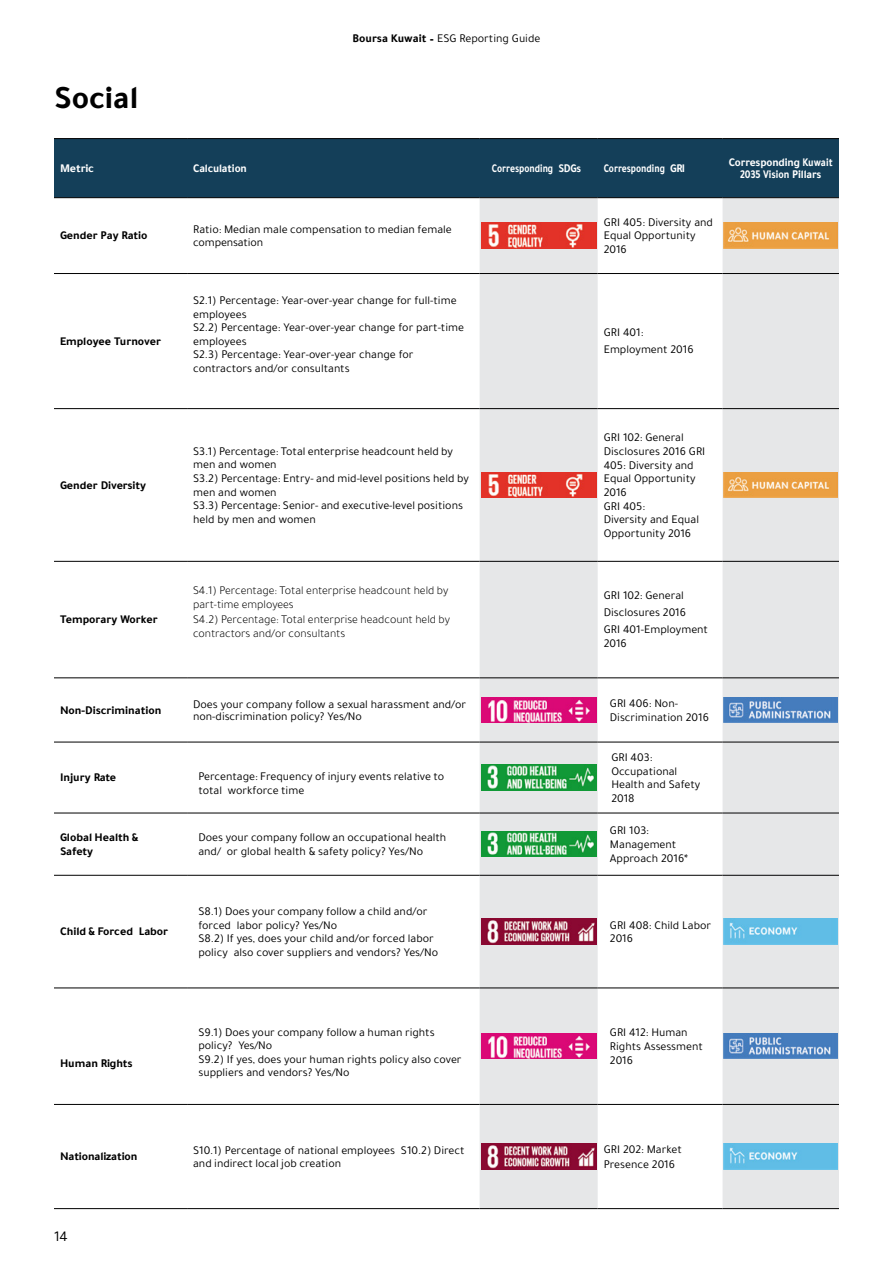
<style>
.page{position:relative;width:893px;height:1263px;background:#fff}
.page>*{position:absolute;margin:0;border:0;box-sizing:border-box;transform-origin:0 0}
.t1{font:700 33px "Tajawal";color:#000}
.t2{font:15px "Tajawal";color:#000}
.t3{font:12px/13.5px "Tajawal";color:#000}
.t4{font:700 12px/13.2px "Tajawal";color:#000}
.t5{font:300 12px/13.5px "Tajawal";color:#000}
.t6{font:700 12px/12.5px "Tajawal";letter-spacing:-.01em;color:#fff;text-align:center;scale:.95 1}
.t7{font:700 12px "Tajawal";letter-spacing:-.01em;color:#fff;scale:.8 1}
.t8{font:700 12px "Tajawal";letter-spacing:-.01em;color:#fff}
.s1{font-weight:700}
</style>
<div class="page">
<div style="left:54px;top:139px;width:785px;height:58px;background:#143f59"></div>
<svg style="left:480px;top:198px;width:359px;height:1010px;fill:#e6e7e8"></svg>
<hr style="left:54px;top:138px;width:133px;height:1px;background:#000">
<hr style="left:187px;top:138px;width:293px;height:1px;background:#000">
<hr style="left:480px;top:138px;width:118px;height:1px;background:#000">
<hr style="left:598px;top:138px;width:125px;height:1px;background:#000">
<hr style="left:723px;top:138px;width:116px;height:1px;background:#000">
<hr style="left:54px;top:197px;width:133px;height:1px;background:#000">
<hr style="left:187px;top:197px;width:293px;height:1px;background:#000">
<hr style="left:480px;top:197px;width:118px;height:1px;background:#000">
<hr style="left:598px;top:197px;width:125px;height:1px;background:#000">
<hr style="left:723px;top:197px;width:116px;height:1px;background:#000">
<hr style="left:54px;top:273px;width:133px;height:1px;background:#000">
<hr style="left:187px;top:273px;width:293px;height:1px;background:#000">
<hr style="left:480px;top:273px;width:118px;height:1px;background:#000">
<hr style="left:598px;top:273px;width:125px;height:1px;background:#000">
<hr style="left:723px;top:273px;width:116px;height:1px;background:#000">
<hr style="left:54px;top:408px;width:133px;height:1px;background:#000">
<hr style="left:187px;top:408px;width:293px;height:1px;background:#000">
<hr style="left:480px;top:408px;width:118px;height:1px;background:#000">
<hr style="left:598px;top:408px;width:125px;height:1px;background:#000">
<hr style="left:723px;top:408px;width:116px;height:1px;background:#000">
<hr style="left:54px;top:561px;width:133px;height:1px;background:#000">
<hr style="left:187px;top:561px;width:293px;height:1px;background:#000">
<hr style="left:480px;top:561px;width:118px;height:1px;background:#000">
<hr style="left:598px;top:561px;width:125px;height:1px;background:#000">
<hr style="left:723px;top:561px;width:116px;height:1px;background:#000">
<hr style="left:54px;top:677px;width:133px;height:1px;background:#000">
<hr style="left:187px;top:677px;width:293px;height:1px;background:#000">
<hr style="left:480px;top:677px;width:118px;height:1px;background:#000">
<hr style="left:598px;top:677px;width:125px;height:1px;background:#000">
<hr style="left:723px;top:677px;width:116px;height:1px;background:#000">
<hr style="left:54px;top:742px;width:133px;height:1px;background:#000">
<hr style="left:187px;top:742px;width:293px;height:1px;background:#000">
<hr style="left:480px;top:742px;width:118px;height:1px;background:#000">
<hr style="left:598px;top:742px;width:125px;height:1px;background:#000">
<hr style="left:723px;top:742px;width:116px;height:1px;background:#000">
<hr style="left:54px;top:813px;width:133px;height:1px;background:#000">
<hr style="left:187px;top:813px;width:293px;height:1px;background:#000">
<hr style="left:480px;top:813px;width:118px;height:1px;background:#000">
<hr style="left:598px;top:813px;width:125px;height:1px;background:#000">
<hr style="left:723px;top:813px;width:116px;height:1px;background:#000">
<hr style="left:54px;top:875px;width:133px;height:1px;background:#000">
<hr style="left:187px;top:875px;width:293px;height:1px;background:#000">
<hr style="left:480px;top:875px;width:118px;height:1px;background:#000">
<hr style="left:598px;top:875px;width:125px;height:1px;background:#000">
<hr style="left:723px;top:875px;width:116px;height:1px;background:#000">
<hr style="left:54px;top:987px;width:133px;height:1px;background:#000">
<hr style="left:187px;top:987px;width:293px;height:1px;background:#000">
<hr style="left:480px;top:987px;width:118px;height:1px;background:#000">
<hr style="left:598px;top:987px;width:125px;height:1px;background:#000">
<hr style="left:723px;top:987px;width:116px;height:1px;background:#000">
<hr style="left:54px;top:1104px;width:133px;height:1px;background:#000">
<hr style="left:187px;top:1104px;width:293px;height:1px;background:#000">
<hr style="left:480px;top:1104px;width:118px;height:1px;background:#000">
<hr style="left:598px;top:1104px;width:125px;height:1px;background:#000">
<hr style="left:723px;top:1104px;width:116px;height:1px;background:#000">
<hr style="left:54px;top:1208px;width:133px;height:1px;background:#000">
<hr style="left:187px;top:1208px;width:293px;height:1px;background:#000">
<hr style="left:480px;top:1208px;width:118px;height:1px;background:#000">
<hr style="left:598px;top:1208px;width:125px;height:1px;background:#000">
<hr style="left:723px;top:1208px;width:116px;height:1px;background:#000">
<img style="left:481px;top:223px;width:115px;height:25px">
<img style="left:724px;top:223px;width:114px;height:25px">
<img style="left:481px;top:472px;width:115px;height:26px">
<img style="left:724px;top:472px;width:114px;height:26px">
<img style="left:481px;top:697px;width:115px;height:26px">
<img style="left:724px;top:697px;width:114px;height:26px">
<img style="left:481px;top:765px;width:115px;height:25px">
<img style="left:481px;top:831px;width:115px;height:26px">
<img style="left:481px;top:919px;width:115px;height:25px">
<img style="left:724px;top:919px;width:114px;height:25px">
<img style="left:481px;top:1033px;width:115px;height:26px">
<img style="left:724px;top:1033px;width:114px;height:26px">
<img style="left:481px;top:1144px;width:115px;height:25px">
<img style="left:724px;top:1144px;width:114px;height:25px">
<h1 class="t1" style="left:54px;top:73px;width:86px">Social</h1>
<p class="t3" style="left:353px;top:31px;width:189px"><span class="s1">Boursa Kuwait –</span> ESG Reporting Guide</p>
<p class="t8" style="left:60px;top:159px;width:36px">Metric</p>
<p class="t6" style="left:193px;top:162px;width:58px">Calculation</p>
<p class="t7" style="left:492px;top:159px;width:113px">Corresponding SDGs</p>
<p class="t7" style="left:604px;top:159px;width:103px">Corresponding GRI</p>
<p class="t6" style="left:729px;top:156px;width:111px">Corresponding Kuwait<br>2035 Vision Pillars</p>
<p class="t4" style="left:60px;top:229px;width:89px">Gender Pay Ratio</p>
<p class="t3" style="left:193px;top:222px;width:260px">Ratio: Median male compensation to median female compensation</p>
<p class="t3" style="left:604px;top:215px;width:111px">GRI 405: Diversity and<br>Equal Opportunity<br>2016</p>
<p class="t4" style="left:60px;top:334px;width:103px">Employee Turnover</p>
<p class="t4" style="left:60px;top:478px;width:87px">Gender Diversity</p>
<p class="t4" style="left:60px;top:613px;width:99px">Temporary Worker</p>
<p class="t3" style="left:193px;top:294px;width:272px">S2.1) Percentage: Year-over-year change for full-time employees<br>S2.2) Percentage: Year-over-year change for part-time employees<br>S2.3) Percentage: Year-over-year change for contractors and/or consultants</p>
<p class="t3" style="left:193px;top:444px;width:277px">S3.1) Percentage: Total enterprise headcount held by men and women<br>S3.2) Percentage: Entry- and mid-level positions held by men and women<br>S3.3) Percentage: Senior- and executive-level positions held by men and women</p>
<p class="t5" style="left:193px;top:584px;width:257px">S4.1) Percentage: Total enterprise headcount held by part-time employees</p>
<p class="t5" style="left:193px;top:613px;width:259px">S4.2) Percentage: Total enterprise headcount held by contractors and/or consultants</p>
<p class="t3" style="left:604px;top:324px;width:91px;line-height:16.8px">GRI 401:<br>Employment 2016</p>
<p class="t3" style="left:604px;top:430px;width:103px">GRI 102: General<br>Disclosures 2016 GRI<br>405: Diversity and<br>Equal Opportunity<br>2016<br>GRI 405:<br>Diversity and Equal<br>Opportunity 2016</p>
<p class="t3" style="left:604px;top:587px;width:106px;line-height:16.8px">GRI 102: General<br>Disclosures 2016<br>GRI 401-Employment</p>
<p class="t3" style="left:604px;top:637px;width:25px">2016</p>
<p class="t4" style="left:60px;top:703px;width:103px">Non-Discrimination</p>
<p class="t3" style="left:193px;top:698px;width:275px;line-height:12px">Does your company follow a sexual harassment and/or non-discrimination policy? Yes/No</p>
<p class="t3" style="left:610px;top:696px;width:101px">GRI 406: Non-<br>Discrimination 2016</p>
<p class="t4" style="left:60px;top:771px;width:58px">Injury Rate</p>
<p class="t3" style="left:198px;top:770px;width:247px">Percentage: Frequency of injury events relative to total workforce time</p>
<p class="t3" style="left:611px;top:751px;width:90px">GRI 403:<br>Occupational<br>Health and Safety<br>2018</p>
<p class="t4" style="left:60px;top:831px;width:80px">Global Health &amp;<br>Safety</p>
<p class="t3" style="left:198px;top:831px;width:249px">Does your company follow an occupational health and/ or global health &amp; safety policy? Yes/No</p>
<p class="t3" style="left:610px;top:824px;width:80px">GRI 103:<br>Management<br>Approach 2016*</p>
<p class="t4" style="left:60px;top:925px;width:110px">Child &amp; Forced Labor</p>
<p class="t4" style="left:60px;top:1056px;width:74px">Human Rights</p>
<p class="t3" style="left:198px;top:905px;width:241px">S8.1) Does your company follow a child and/or forced labor policy? Yes/No<br>S8.2) If yes, does your child and/or forced labor policy also cover suppliers and vendors? Yes/No</p>
<p class="t3" style="left:610px;top:918px;width:103px">GRI 408: Child Labor<br>2016</p>
<p class="t3" style="left:198px;top:1025px;width:265px">S9.1) Does your company follow a human rights policy? Yes/No<br>S9.2) If yes, does your human rights policy also cover suppliers and vendors? Yes/No</p>
<p class="t3" style="left:610px;top:1026px;width:94px">GRI 412: Human<br>Rights Assessment<br>2016</p>
<p class="t4" style="left:60px;top:1150px;width:79px">Nationalization</p>
<p class="t3" style="left:193px;top:1143px;width:273px">S10.1) Percentage of national employees S10.2) Direct and indirect local job creation</p>
<p class="t3" style="left:604px;top:1142px;width:80px;line-height:14.4px">GRI 202: Market<br>Presence 2016</p>
<p class="t2" style="left:54px;top:1226px;width:15px">14</p>
</div>
